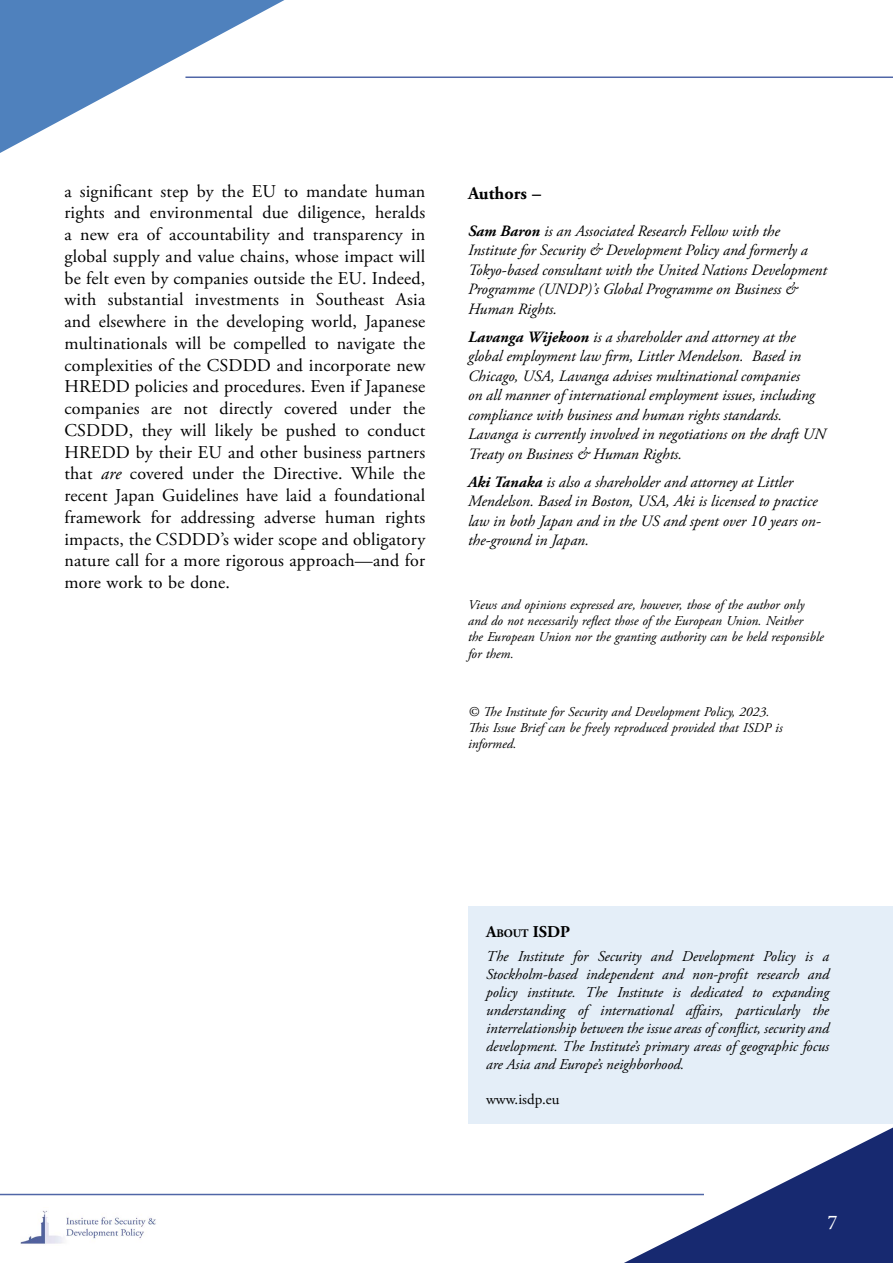
<style>
.page{position:relative;width:893px;height:1263px;background:#fff}
.page>*{position:absolute;margin:0;border:0;box-sizing:border-box;transform-origin:0 0}
.t1{font:21px "Minion Pro";color:#fff}
.t2{font:18px/21.8px "Adobe Garamond Pro";letter-spacing:.01em;color:#000;text-align:justify}
.t3{font:700 18px "Adobe Garamond Pro";color:#000}
.t4{font:700 16.5px "Adobe Garamond Pro";color:#000}
.t5{font:italic 15.75px/19.5px "Adobe Garamond Pro";color:#000}
.t6{font:italic 15px/18px "Adobe Garamond Pro";color:#000;text-align:justify}
.t7{font:15px "Adobe Garamond Pro";color:#000}
.t8{font:italic 13.5px/16.2px "Adobe Garamond Pro";color:#000}
.s1{font-style:italic}
.s2{font-weight:700}
.s3{font-size:11.55px}
</style>
<div class="page">
<svg style="left:0;top:0;width:284px;height:153px"></svg>
<hr style="left:185px;top:77px;width:708px;height:1px;background:#5066a7">
<svg style="left:624px;top:1127px;width:269px;height:136px"></svg>
<hr style="left:0;top:1194px;width:704px;height:1px;background:#5066a7">
<img style="left:20px;top:1210px;width:136px;height:34px">
<div style="left:468px;top:906px;width:425px;height:217px;background:#e4eef8"></div>
<p class="t2" style="left:64px;top:181px;width:362px">a significant step by the EU to mandate human rights and environmental due diligence, heralds a new era of accountability and transparency in global supply and value chains, whose impact will be felt even by companies outside the EU. Indeed, with substantial investments in Southeast Asia and elsewhere in the developing world, Japanese multinationals will be compelled to navigate the complexities of the CSDDD and incorporate new HREDD policies and procedures. Even if Japanese companies are not directly covered under the CSDDD, they will likely be pushed to conduct HREDD by their EU and other business partners that <span class="s1">are</span> covered under the Directive. While the recent Japan Guidelines have laid a foundational framework for addressing adverse human rights impacts, the CSDDD’s wider scope and obligatory nature call for a more rigorous approach—and for more work to be done.</p>
<p class="t3" style="left:468px;top:183px;width:74px">Authors –</p>
<p class="t5" style="left:468px;top:221px;width:360px"><span class="s2">Sam Baron</span> is an Associated Research Fellow with the Institute for Security &amp; Development Policy and formerly a Tokyo-based consultant with the United Nations Development Programme (UNDP)’s Global Programme on Business &amp; Human Rights.</p>
<p class="t5" style="left:468px;top:327px;width:359px"><span class="s2">Lavanga Wijekoon</span> is a shareholder and attorney at the global employment law firm, Littler Mendelson. Based in Chicago, USA, Lavanga advises multinational companies<br>on all manner of international employment issues, including compliance with business and human rights standards.<br>Lavanga is currently involved in negotiations on the draft UN Treaty on Business &amp; Human Rights.</p>
<p class="t5" style="left:468px;top:472px;width:354px"><span class="s2">Aki Tanaka</span> is also a shareholder and attorney at Littler Mendelson. Based in Boston, USA, Aki is licensed to practice law in both Japan and in the US and spent over 10 years on&shy;the-ground in Japan.</p>
<p class="t8" style="left:468px;top:597px;width:357px">Views and opinions expressed are, however, those of the author only and do not necessarily reflect those of the European Union. Neither<br>the European Union nor the granting authority can be held responsible for them.</p>
<p class="t8" style="left:468px;top:704px;width:316px">© The Institute for Security and Development Policy, 2023.<br>This Issue Brief can be freely reproduced provided that ISDP is informed.</p>
<p class="t4" style="left:486px;top:922px;width:86px">A<span class="s3">bout</span> ISDP</p>
<p class="t6" style="left:486px;top:948px;width:345px">The Institute for Security and Development Policy is a Stockholm-based independent and non-profit research and policy institute. The Institute is dedicated to expanding understanding of international affairs, particularly the interrelationship between the issue areas of conflict, security and development. The Institute’s primary areas of geographic focus are Asia and Europe’s neighborhood.</p>
<p class="t7" style="left:486px;top:1090px;width:75px">www.isdp.eu</p>
<p class="t1" style="left:827px;top:1208px;width:12px">7</p>
</div>
